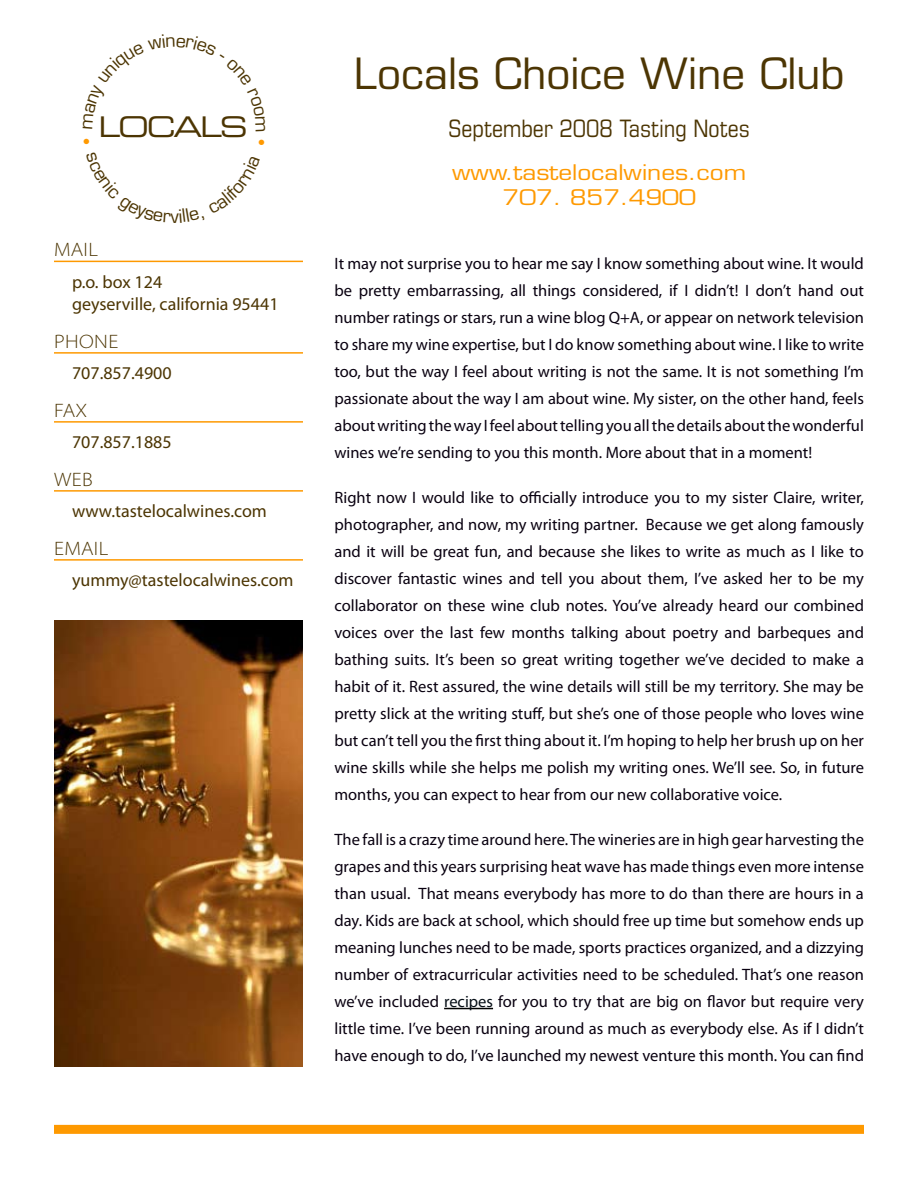
<style>
.page{position:relative;width:918px;height:1188px;background:#fff}
.page>*{position:absolute;margin:0;border:0;box-sizing:border-box;transform-origin:0 0}
.t1{font:42px "Eurostile";color:#4c3503}
.t2{font:28.5px "Eurostile Extended Two";letter-spacing:-.075em;color:#4c3503}
.t3{font:condensed 24px "Eurostile";color:#4c3503}
.t4{font:21px/25.2px "Eurostile";color:#fe9900;text-align:center;scale:1.16 1}
.t5{font:300 semi-expanded 19.5px "Myriad Pro";letter-spacing:.02em;color:#4c3503}
.t6{font:18px/22.5px "Myriad Pro";color:#4c3503}
.t7{font:16.5px/27px "Myriad Pro";color:#090010;text-align:justify}
.s1{color:#070f17}
</style>
<div class="page">
<div style="left:54px;top:1125px;width:810px;height:9px;background:#fe9900"></div>
<hr style="left:444px;top:1008px;width:49px;height:1px;background:#000">
<img style="left:54px;top:620px;width:249px;height:447px">
<hr style="left:54px;top:261px;width:249px;height:1px;background:#fe9900">
<hr style="left:54px;top:352px;width:249px;height:2px;background:#fe9900">
<hr style="left:54px;top:421px;width:249px;height:2px;background:#fe9900">
<hr style="left:54px;top:490px;width:249px;height:2px;background:#fe9900">
<hr style="left:54px;top:559px;width:249px;height:2px;background:#fe9900">
<h2 class="t2" style="left:98px;top:107px;width:151px">LOCALS</h2>
<p class="t5" style="left:54px;top:239px;width:45px">MAIL</p>
<p class="t6" style="left:72px;top:270px;width:208px">p.o. box 124<br>geyserville, california 95441</p>
<p class="t5" style="left:54px;top:330px;width:66px">PHONE</p>
<p class="t6" style="left:72px;top:362px;width:101px">707.857.4900</p>
<p class="t5" style="left:54px;top:399px;width:34px">FAX</p>
<p class="t6" style="left:72px;top:431px;width:101px">707.857.1885</p>
<p class="t5" style="left:54px;top:468px;width:40px">WEB</p>
<p class="t6" style="left:72px;top:500px;width:196px">www.tastelocalwines.com</p>
<p class="t5" style="left:54px;top:537px;width:56px">EMAIL</p>
<p class="t6" style="left:72px;top:569px;width:223px">yummy@tastelocalwines.com</p>
<h1 class="t1" style="left:354px;top:48px;width:492px">Locals Choice Wine Club</h1>
<h3 class="t3" style="left:449px;top:114px;width:303px">September 2008 Tasting Notes</h3>
<p class="t4" style="left:452px;top:160px;width:255px">www.tastelocalwines.com<br>707. 857.4900</p>
<p class="t7" style="left:334px;top:250px;width:531px">It may not surprise you to hear me say I know something about wine. It would be pretty embarrassing, all things considered, if I didn’t! I don’t hand out number ratings or stars, run a wine blog Q+A, or appear on network television to share my wine expertise, but I do know something about wine. I like to write too, but the way I feel about writing is not the same. It is not something I’m passionate about the way I am about wine. My sister, on the other hand, feels about writing the way I feel about telling you all the details about the wonderful wines we’re sending to you this month. More about that in a moment!</p>
<p class="t7" style="left:334px;top:484px;width:531px">Right now I would like to officially introduce you to my sister Claire, writer, photographer, and now, my writing partner. Because we get along famously and it will be great fun, and because she likes to write as much as I like to discover fantastic wines and tell you about them, I’ve asked her to be my collaborator on these wine club notes. You’ve already heard our combined voices over the last few months talking about poetry and barbeques and bathing suits. It’s been so great writing together we’ve decided to make a habit of it. Rest assured, the wine details will still be my territory. She may be pretty slick at the writing stuff, but she’s one of those people who loves wine but can’t tell you the first thing about it. I’m hoping to help her brush up on her wine skills while she helps me polish my writing ones. We’ll see. So, in future months, you can expect to hear from our new collaborative voice.</p>
<p class="t7" style="left:334px;top:826px;width:531px">The fall is a crazy time around here. The wineries are in high gear harvesting the grapes and this years surprising heat wave has made things even more intense than usual. That means everybody has more to do than there are hours in a day. Kids are back at school, which should free up time but somehow ends up meaning lunches need to be made, sports practices organized, and a dizzying number of extracurricular activities need to be scheduled. That’s one reason we’ve included <span class="s1">recipes</span> for you to try that are big on flavor but require very little time. I’ve been running around as much as everybody else. As if I didn’t have enough to do, I’ve launched my newest venture this month. You can find</p>
</div>
